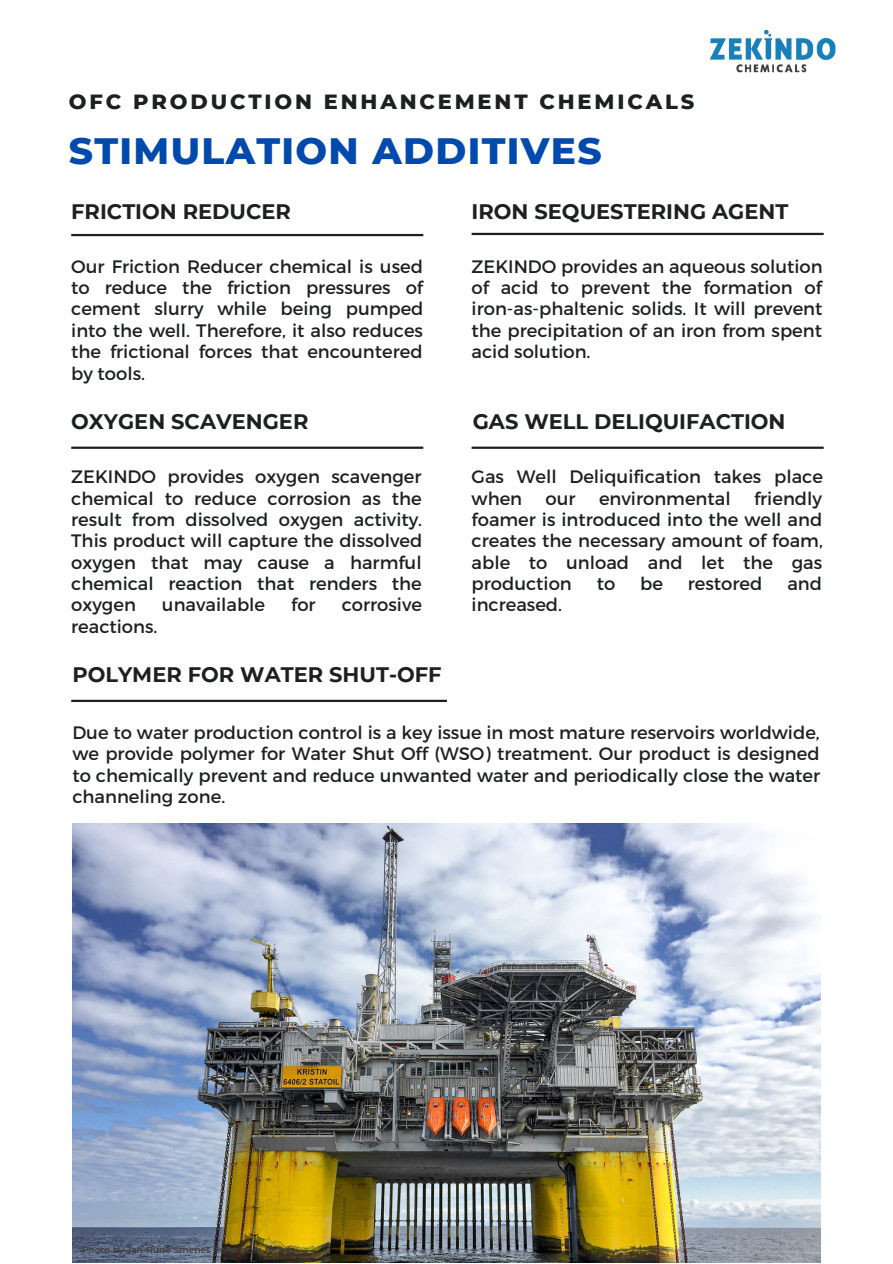
<style>
.page{position:relative;width:893px;height:1264px;background:#fff}
.page>*{position:absolute;margin:0;border:0;box-sizing:border-box;transform-origin:0 0}
.t1{font:800 37.5px "Montserrat";letter-spacing:.035em;color:#004aad}
.t2{font:700 21px "Montserrat";color:#1c2120}
.t3{font:800 21px "Montserrat";letter-spacing:.135em;color:#1c2120}
.t4{font:18px/21.3px "Montserrat";color:#1c2120;text-align:justify}
.t5{font:600 9px "Montserrat";color:#413c3b}
</style>
<div class="page">
<hr style="left:471px;top:446px;width:352px;height:3px;background:#1c2120">
<hr style="left:71px;top:234px;width:352px;height:2px;background:#1c2120">
<hr style="left:71px;top:699px;width:376px;height:3px;background:#1c2120">
<hr style="left:71px;top:446px;width:352px;height:3px;background:#1c2120">
<hr style="left:471px;top:233px;width:352px;height:2px;background:#1c2120">
<img style="left:710px;top:29px;width:126px;height:44px">
<img style="left:72px;top:823px;width:748px;height:439px">
<p class="t3" style="left:69px;top:89px;width:627px">OFC PRODUCTION ENHANCEMENT CHEMICALS</p>
<h1 class="t1" style="left:69px;top:128px;width:534px">STIMULATION ADDITIVES</h1>
<p class="t2" style="left:71px;top:198px;width:221px">FRICTION REDUCER</p>
<p class="t2" style="left:471px;top:198px;width:318px">IRON SEQUESTERING AGENT</p>
<p class="t4" style="left:71px;top:255px;width:354px">Our Friction Reducer chemical is used to reduce the friction pressures of cement slurry while being pumped into the well. Therefore, it also reduces the frictional forces that encountered by tools.</p>
<p class="t4" style="left:471px;top:255px;width:352px">ZEKINDO provides an aqueous solution of acid to prevent the formation of iron-as-phaltenic solids. It will prevent the precipitation of an iron from spent acid solution.</p>
<p class="t2" style="left:71px;top:408px;width:239px">OXYGEN SCAVENGER</p>
<p class="t2" style="left:472px;top:408px;width:314px">GAS WELL DELIQUIFACTION</p>
<p class="t4" style="left:71px;top:465px;width:352px">ZEKINDO provides oxygen scavenger chemical to reduce corrosion as the result from dissolved oxygen activity.<br>This product will capture the dissolved oxygen that may cause a harmful chemical reaction that renders the oxygen</p>
<p class="t4" style="left:162px;top:593px;width:105px">unavailable</p>
<p class="t4" style="left:291px;top:593px;width:26px">for</p>
<p class="t4" style="left:341px;top:593px;width:82px">corrosive</p>
<p class="t4" style="left:471px;top:465px;width:353px">Gas Well Deliquification takes place when</p>
<p class="t4" style="left:471px;top:486px;width:353px;text-indent:282px">friendly foamer is introduced into the well and creates the necessary amount of foam, able to unload and let the gas production</p>
<p class="t4" style="left:545px;top:486px;width:32px">our</p>
<p class="t4" style="left:599px;top:486px;width:133px">environmental</p>
<p class="t4" style="left:596px;top:572px;width:20px">to</p>
<p class="t4" style="left:640px;top:572px;width:24px">be</p>
<p class="t4" style="left:687px;top:572px;width:76px">restored</p>
<p class="t4" style="left:787px;top:572px;width:36px">and</p>
<p class="t4" style="left:471px;top:593px;width:92px">increased.</p>
<p class="t4" style="left:71px;top:614px;width:88px">reactions.</p>
<p class="t2" style="left:72px;top:661px;width:371px">POLYMER FOR WATER SHUT-OFF</p>
<p class="t4" style="left:72px;top:721px;width:749px">Due to water production control is a key issue in most mature reservoirs worldwide, we provide polymer for Water Shut Off (WSO) treatment. Our product is designed to chemically prevent and reduce unwanted water and periodically close the water channeling zone.</p>
<p class="t5" style="left:82px;top:1244px;width:215px">Photo by Jan-Rune Smenes Reite from Pexels</p>
</div>
